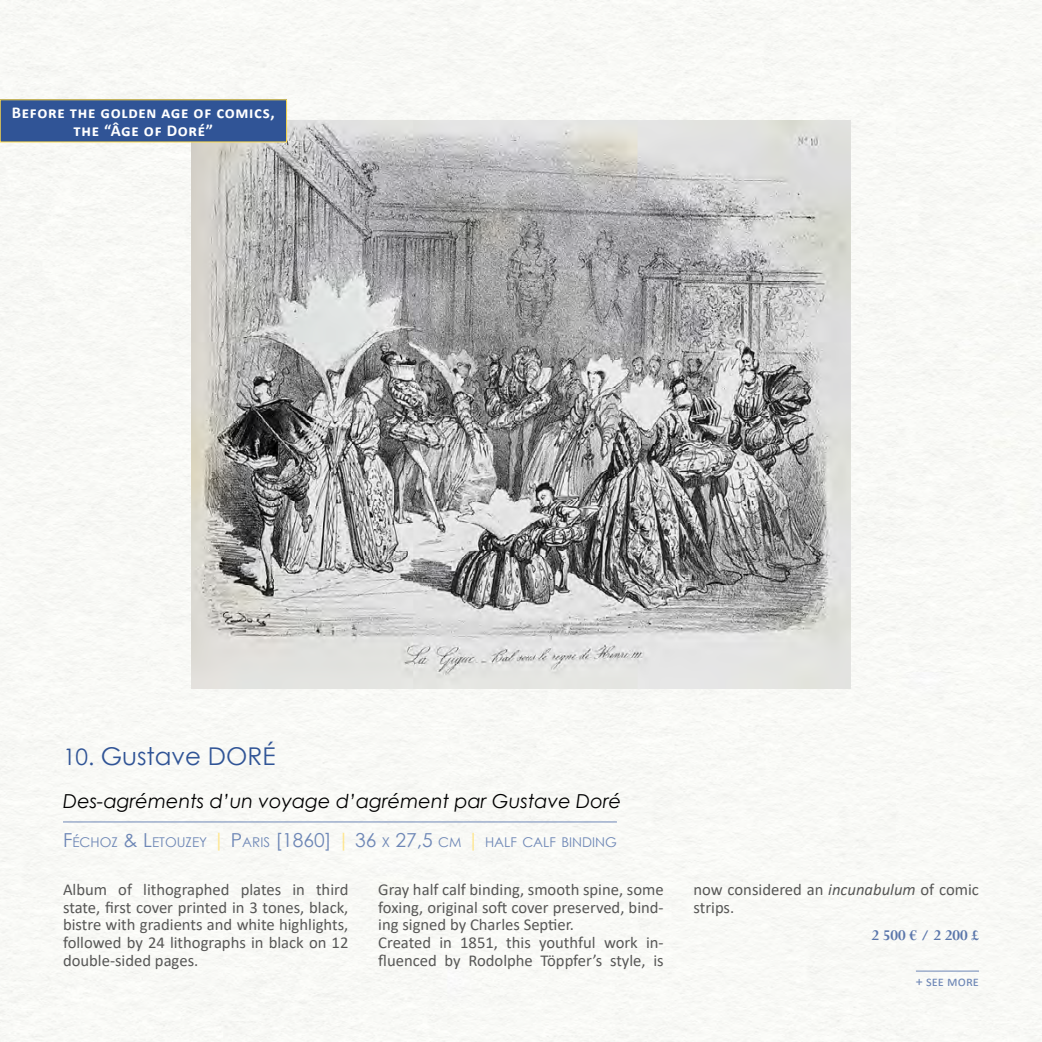
<style>
.page{position:relative;width:1042px;height:1042px;background:#f9f9f6}
.page>*{position:absolute;margin:0;border:0;box-sizing:border-box;transform-origin:0 0}
.t1{font:24.5px "Century Gothic";color:#305496}
.titreGPA15{font:italic 19.25px "Century Gothic";color:#000}
.longuGPA15{font:16.62px/18px "Calibri";color:#575756;text-align:justify}
.Etiq_Firsts{font:700 16.62px/18px "Calibri";letter-spacing:.04em;color:#fff;text-align:center}
.Prix{font:700 16.62px "Perpetua";color:#5a76ab}
.Photos{font:14px "Calibri";color:#6e87b6}
.courte_GPA15{font:13.47px "Century Gothic";color:#6e87b6}
.s1{font-size:22.75px}
.s2{font-size:19.25px}
.s3{font-size:19.25px;color:#ffe68c}
.s4{font-style:italic}
</style>
<div class="page">
<hr style="left:63px;top:821px;width:554px;height:1px;background:#6e87b6">
<hr style="left:916px;top:970px;width:63px;height:1px;background:#6e87b6">
<img style="left:192px;top:121px;width:658px;height:568px">
<div style="left:0;top:100px;width:287px;height:42px;background:#305496"></div>
<p class="Etiq_Firsts" style="left:12px;top:103px;width:264px">Before the golden age of comics, the “Âge of Doré”</p>
<p class="t1" style="left:63px;top:739px;width:214px"><span class="s1">10.</span> Gustave DORÉ</p>
<p class="titreGPA15" style="left:63px;top:787px;width:560px">Des-agréments d’un voyage d’agrément par Gustave Doré</p>
<p class="courte_GPA15" style="left:63px;top:832px;width:555px"><span class="s2">F</span>ÉCHOZ <span class="s2">&amp; L</span>ETOUZEY <span class="s3">|</span> <span class="s2">P</span>ARIS <span class="s2">[1860]</span> <span class="s3">|</span> <span class="s2">36</span> X <span class="s2">27,5</span> CM <span class="s3">|</span> HALF CALF BINDING</p>
<p class="longuGPA15" style="left:63px;top:879px;width:287px">Album of lithographed plates in third state, first cover printed in 3 tones, black, bistre with gradients and white highlights, followed by 24 lithographs in black on 12 double-sided pages.</p>
<p class="longuGPA15" style="left:378px;top:879px;width:287px">Gray half calf binding, smooth spine, some foxing, original soft cover preserved, bind&shy;ing signed by Charles Septier.</p>
<p class="longuGPA15" style="left:378px;top:933px;width:287px">Created in 1851, this youthful work in&shy;fluenced by Rodolphe Töppfer’s style, is</p>
<p class="longuGPA15" style="left:693px;top:879px;width:287px">now considered an <span class="s4">incunabulum</span> of comic strips.</p>
<p class="Prix" style="left:871px;top:925px;width:109px">2 500 € / 2 200 £</p>
<p class="Photos" style="left:916px;top:972px;width:65px">+ see more</p>
</div>
